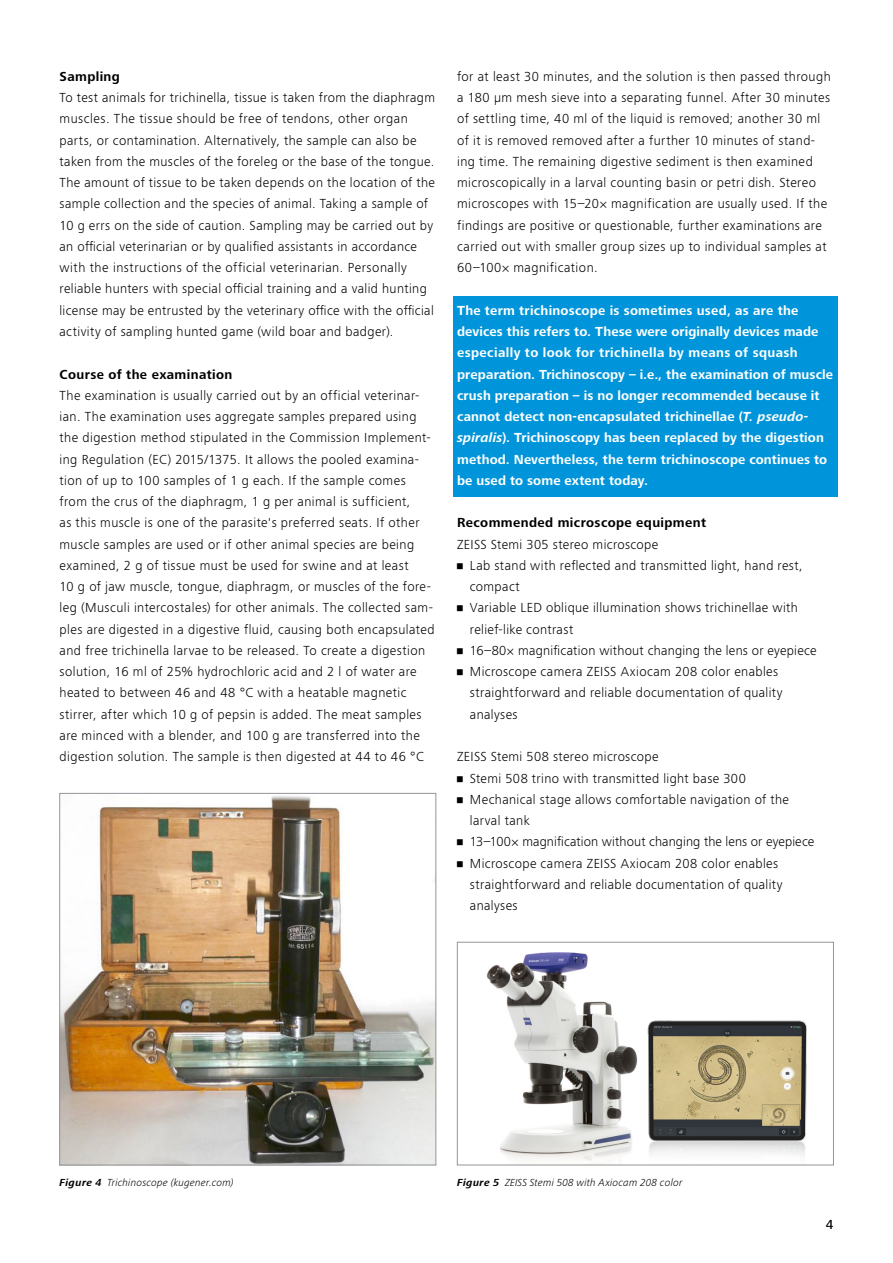
<style>
.page{position:relative;width:893px;height:1263px;background:#fff}
.page>*{position:absolute;margin:0;border:0;box-sizing:border-box;transform-origin:0 0}
.t1{font:300 13.5px/21.3px "ZEISS Frutiger Next W1 G";letter-spacing:.03em;color:#000}
.t2{font:700 13.5px/21.3px "ZEISS Frutiger Next W1 G";letter-spacing:.01em;color:#fff}
.t3{font:700 13.5px "ZEISS Frutiger Next W1 G";letter-spacing:.03em;color:#000}
.t4{font:300 13.5px "ZEISS Frutiger Next W1 G";letter-spacing:.01em;color:#000}
.t5{font:500 13.5px "ZEISS Frutiger Next W1 G";color:#000}
.t6{font:italic 300 10.5px "ZEISS Frutiger Next W1 G";letter-spacing:.02em;color:#000}
.s1{font-style:italic}
.s2{font-weight:700}
</style>
<div class="page">
<img style="left:62px;top:795px;width:372px;height:368px">
<div style="left:60px;top:793px;width:376px;height:372px;border:1px solid #939598"></div>
<img style="left:486px;top:952px;width:135px;height:210px">
<div style="left:457px;top:942px;width:377px;height:223px;border:1px solid #939598"></div>
<div style="left:453px;top:296px;width:385px;height:201px;background:#0095da"></div>
<img style="left:621px;top:982px;width:212px;height:183px">
<p class="t3" style="left:60px;top:67px;width:62px">Sampling</p>
<p class="t1" style="left:60px;top:86px;width:377px">To test animals for trichinella, tissue is taken from the diaphragm muscles. The tissue should be free of tendons, other organ parts, or contamination. Alternatively, the sample can also be taken from the muscles of the foreleg or the base of the tongue.<br>The amount of tissue to be taken depends on the location of the sample collection and the species of animal. Taking a sample of 10 g errs on the side of caution. Sampling may be carried out by an official veterinarian or by qualified assistants in accordance with the instructions of the official veterinarian. Personally reliable hunters with special official training and a valid hunting license may be entrusted by the veterinary office with the official activity of sampling hunted game (wild boar and badger).</p>
<p class="t3" style="left:60px;top:364px;width:174px">Course of the examination</p>
<p class="t1" style="left:60px;top:384px;width:377px">The examination is usually carried out by an official veterinar&shy;ian. The examination uses aggregate samples prepared using the digestion method stipulated in the Commission Implement&shy;ing Regulation (EC) 2015/1375. It allows the pooled examina&shy;tion of up to 100 samples of 1 g each. If the sample comes from the crus of the diaphragm, 1 g per animal is sufficient,<br>as this muscle is one of the parasite's preferred seats. If other muscle samples are used or if other animal species are being examined, 2 g of tissue must be used for swine and at least<br>10 g of jaw muscle, tongue, diaphragm, or muscles of the fore&shy;leg (Musculi intercostales) for other animals. The collected sam&shy;ples are digested in a digestive fluid, causing both encapsulated and free trichinella larvae to be released. To create a digestion solution, 16 ml of 25% hydrochloric acid and 2 l of water are heated to between 46 and 48 °C with a heatable magnetic stirrer, after which 10 g of pepsin is added. The meat samples are minced with a blender, and 100 g are transferred into the digestion solution. The sample is then digested at 44 to 46 °C</p>
<p class="t1" style="left:457px;top:65px;width:375px">for at least 30 minutes, and the solution is then passed through a 180 µm mesh sieve into a separating funnel. After 30 minutes of settling time, 40 ml of the liquid is removed; another 30 ml of it is removed removed after a further 10 minutes of stand&shy;ing time. The remaining digestive sediment is then examined microscopically in a larval counting basin or petri dish. Stereo microscopes with 15–20× magnification are usually used. If the findings are positive or questionable, further examinations are carried out with smaller group sizes up to individual samples at 60–100× magnification.</p>
<p class="t2" style="left:457px;top:299px;width:377px">The term trichinoscope is sometimes used, as are the devices this refers to. These were originally devices made especially to look for trichinella by means of squash preparation. Trichinoscopy – i.e., the examination of muscle crush preparation – is no longer recommended because it cannot detect non-encapsulated trichinellae (<span class="s1">T. pseudo&shy;spiralis</span>). Trichinoscopy has been replaced by the digestion method. Nevertheless, the term trichinoscope continues to be used to some extent today.</p>
<p class="t3" style="left:457px;top:513px;width:251px">Recommended microscope equipment</p>
<p class="t1" style="left:457px;top:533px;width:203px">ZEISS Stemi 305 stereo microscope</p>
<p class="t1" style="left:470px;top:554px;width:334px;text-indent:-13px">• Lab stand with reflected and transmitted light, hand rest, compact</p>
<p class="t1" style="left:470px;top:596px;width:330px;text-indent:-13px">• Variable LED oblique illumination shows trichinellae with relief-like contrast</p>
<p class="t1" style="left:457px;top:639px;width:361px">• 16–80× magnification without changing the lens or eyepiece</p>
<p class="t1" style="left:470px;top:660px;width:314px;text-indent:-13px">• Microscope camera ZEISS Axiocam 208 color enables straightforward and reliable documentation of quality analyses</p>
<p class="t1" style="left:457px;top:745px;width:203px">ZEISS Stemi 508 stereo microscope</p>
<p class="t1" style="left:457px;top:767px;width:290px">• Stemi 508 trino with transmitted light base 300</p>
<p class="t1" style="left:470px;top:788px;width:321px;text-indent:-13px">• Mechanical stage allows comfortable navigation of the larval tank</p>
<p class="t4" style="left:457px;top:832px;width:359px">• 13–100× magnification without changing the lens or eyepiece</p>
<p class="t1" style="left:470px;top:852px;width:314px;text-indent:-13px">• Microscope camera ZEISS Axiocam 208 color enables straightforward and reliable documentation of quality analyses</p>
<p class="t6" style="left:60px;top:1176px;width:176px"><span class="s2">Figure 4</span> Trichinoscope (kugener.com)</p>
<p class="t6" style="left:457px;top:1176px;width:227px"><span class="s2">Figure 5</span> ZEISS Stemi 508 with Axiocam 208 color</p>
<p class="t5" style="left:826px;top:1215px;width:9px">4</p>
</div>
